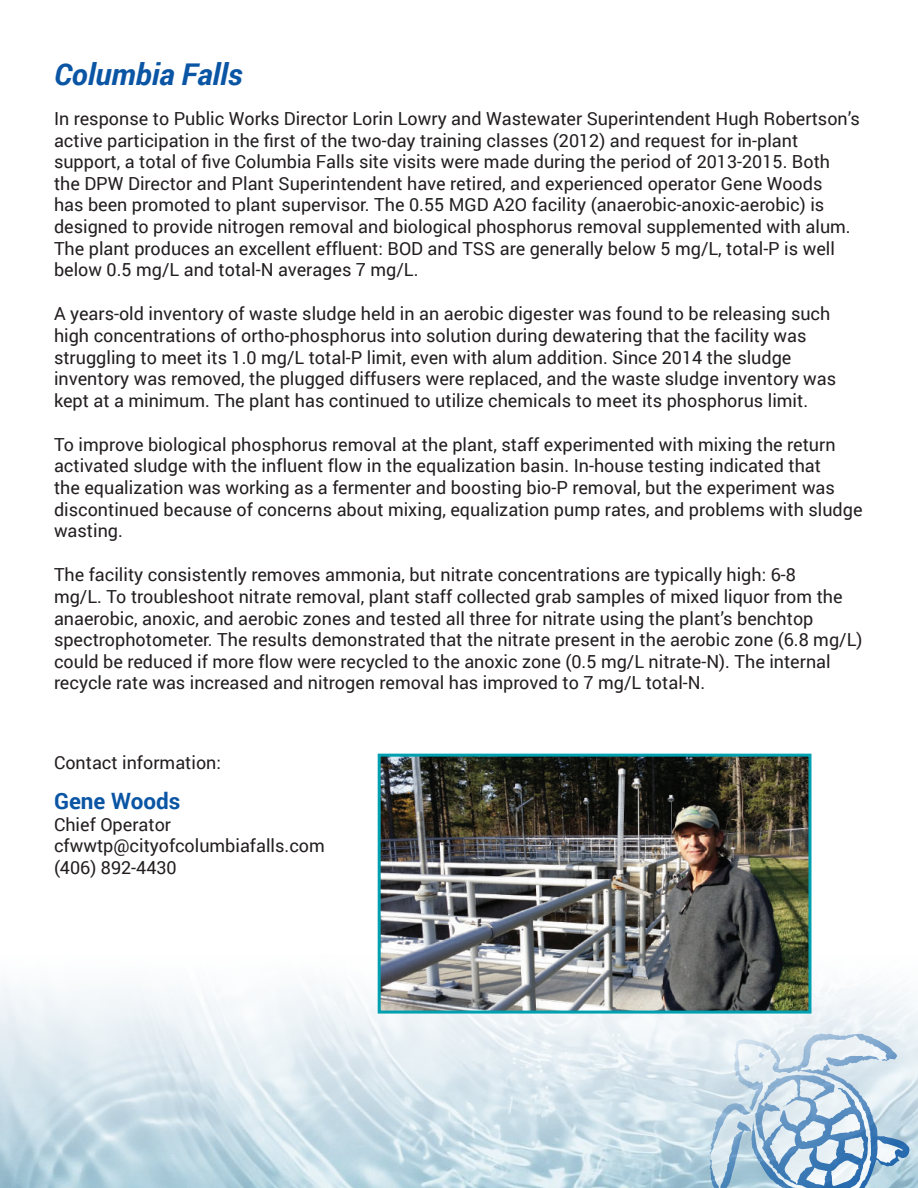
<style>
.page{position:relative;width:918px;height:1188px;background:#fff}
.page>*{position:absolute;margin:0;border:0;box-sizing:border-box;transform-origin:0 0}
.t1{font:italic 700 30px "Roboto";color:#0a55a4}
.t2{font:700 22.5px "Roboto";color:#0a55a4}
.t3{font:18px/21.6px "Roboto";color:#231f20}
</style>
<div class="page">
<img style="left:0;top:851px;width:918px;height:337px">
<svg style="left:709px;top:1032px;width:201px;height:156px;background:#b9d0e2"></svg>
<img style="left:382px;top:758px;width:426px;height:252px">
<div style="left:378px;top:754px;width:434px;height:260px;border:3px solid #00a0b0"></div>
<h1 class="t1" style="left:54px;top:54px;width:190px">Columbia Falls</h1>
<p class="t3" style="left:54px;top:107px;width:807px">In response to Public Works Director Lorin Lowry and Wastewater Superintendent Hugh Robertson’s active participation in the first of the two-day training classes (2012) and request for in-plant support, a total of five Columbia Falls site visits were made during the period of 2013-2015. Both the DPW Director and Plant Superintendent have retired, and experienced operator Gene Woods<br>has been promoted to plant supervisor. The 0.55 MGD A2O facility (anaerobic-anoxic-aerobic) is designed to provide nitrogen removal and biological phosphorus removal supplemented with alum.<br>The plant produces an excellent effluent: BOD and TSS are generally below 5 mg/L, total-P is well below 0.5 mg/L and total-N averages 7 mg/L.</p>
<p class="t3" style="left:54px;top:302px;width:784px">A years-old inventory of waste sludge held in an aerobic digester was found to be releasing such high concentrations of ortho-phosphorus into solution during dewatering that the facility was struggling to meet its 1.0 mg/L total-P limit, even with alum addition. Since 2014 the sludge inventory was removed, the plugged diffusers were replaced, and the waste sludge inventory was kept at a minimum. The plant has continued to utilize chemicals to meet its phosphorus limit.</p>
<p class="t3" style="left:54px;top:433px;width:810px">To improve biological phosphorus removal at the plant, staff experimented with mixing the return activated sludge with the influent flow in the equalization basin. In-house testing indicated that<br>the equalization was working as a fermenter and boosting bio-P removal, but the experiment was discontinued because of concerns about mixing, equalization pump rates, and problems with sludge wasting.</p>
<p class="t3" style="left:54px;top:563px;width:810px">The facility consistently removes ammonia, but nitrate concentrations are typically high: 6-8<br>mg/L. To troubleshoot nitrate removal, plant staff collected grab samples of mixed liquor from the anaerobic, anoxic, and aerobic zones and tested all three for nitrate using the plant’s benchtop spectrophotometer. The results demonstrated that the nitrate present in the aerobic zone (6.8 mg/L) could be reduced if more flow were recycled to the anoxic zone (0.5 mg/L nitrate-N). The internal recycle rate was increased and nitrogen removal has improved to 7 mg/L total-N.</p>
<p class="t3" style="left:54px;top:751px;width:168px">Contact information:</p>
<p class="t2" style="left:54px;top:785px;width:128px">Gene Woods</p>
<p class="t3" style="left:54px;top:813px;width:272px">Chief Operator cfwwtp@cityofcolumbiafalls.com (406) 892-4430</p>
</div>
